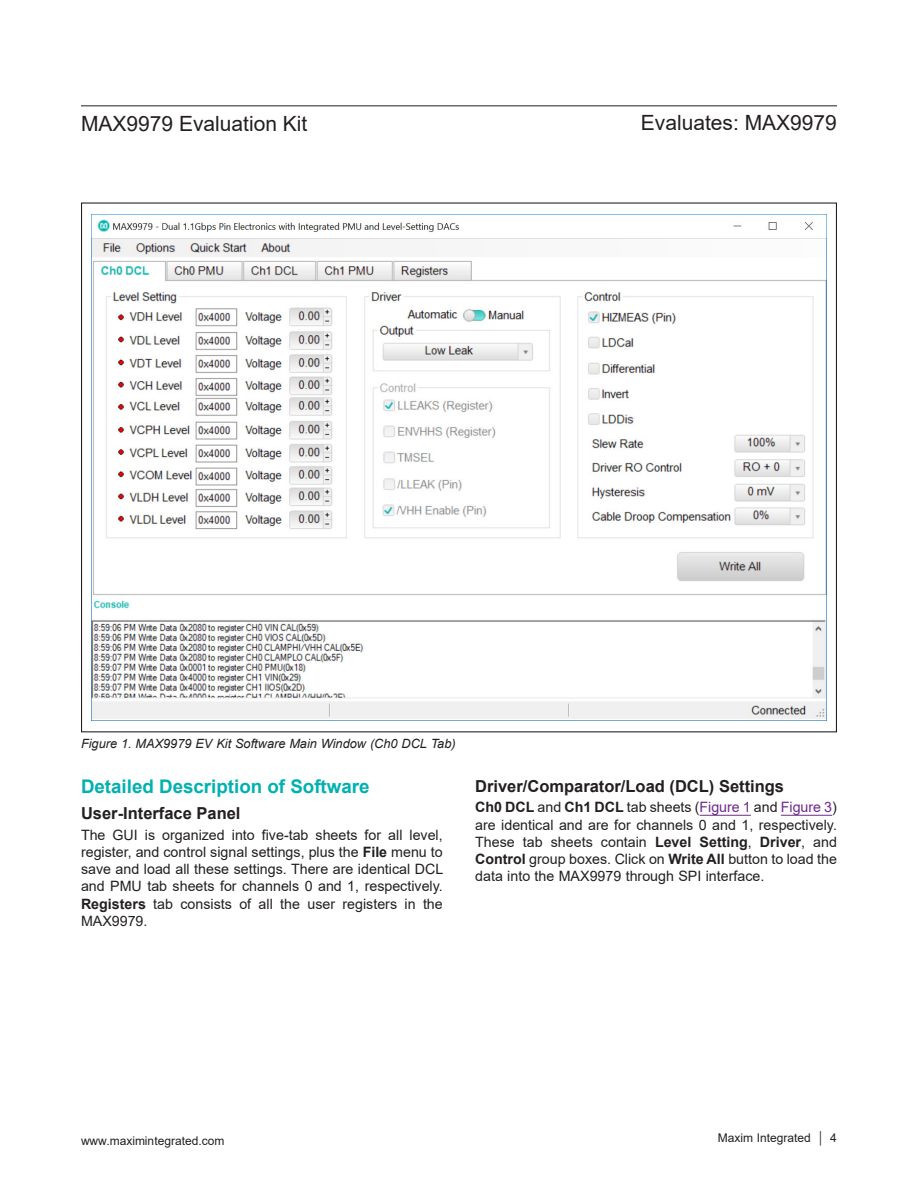
<style>
.page{position:relative;width:918px;height:1188px;background:#fff}
.page>*{position:absolute;margin:0;border:0;box-sizing:border-box;transform-origin:0 0}
.t1{font:21px "Arial";color:#231f20}
.H1{font:700 18.75px "Arial";color:#00b1b0}
.H2{font:700 16.5px "Arial";color:#231f20}
.Body_Text{font:14.25px/17.2px "Arial";color:#231f20;text-align:justify}
.Caption_-_Figures{font:italic 12.75px "Arial";color:#231f20}
.t2{font:12px "Arial";color:#231f20}
.s1{font-weight:700}
.s2{color:#6e298d}
</style>
<div class="page">
<hr style="left:81px;top:105px;width:756px;height:1px;background:#231f20">
<hr style="left:700px;top:815px;width:51px;height:1px;background:#6e298d">
<hr style="left:781px;top:815px;width:51px;height:1px;background:#6e298d">
<img style="left:92px;top:214px;width:734px;height:507px">
<h1 class="t1" style="left:81px;top:109px;width:228px">MAX9979 Evaluation Kit</h1>
<h1 class="t1" style="left:641px;top:108px;width:198px">Evaluates: MAX9979</h1>
<p class="Caption_-_Figures" style="left:81px;top:735px;width:376px">Figure 1. MAX9979 EV Kit Software Main Window (Ch0 DCL Tab)</p>
<p class="H1" style="left:81px;top:774px;width:290px">Detailed Description of Software</p>
<p class="H2" style="left:81px;top:802px;width:161px">User-Interface Panel</p>
<p class="Body_Text" style="left:81px;top:826px;width:364px">The GUI is organized into five-tab sheets for all level, register, and control signal settings, plus the <span class="s1">File</span> menu to save and load all these settings. There are identical DCL and PMU tab sheets for channels 0 and 1, respectively.<br><span class="s1">Registers</span> tab consists of all the user registers in the MAX9979.</p>
<p class="H2" style="left:475px;top:774px;width:310px">Driver/Comparator/Load (DCL) Settings</p>
<p class="Body_Text" style="left:475px;top:799px;width:363px"><span class="s1">Ch0 DCL</span> and <span class="s1">Ch1 DCL</span> tab sheets (<span class="s2">Figure 1</span> and <span class="s2">Figure 3</span>) are identical and are for channels 0 and 1, respectively.<br>These tab sheets contain <span class="s1">Level Setting</span>, <span class="s1">Driver</span>, and <span class="s1">Control</span> group boxes. Click on <span class="s1">Write All</span> button to load the data into the MAX9979 through SPI interface.</p>
<p class="t2" style="left:81px;top:1132px;width:145px">www.maximintegrated.com</p>
<p class="t2" style="left:718px;top:1129px;width:121px">Maxim Integrated │ 4</p>
</div>
